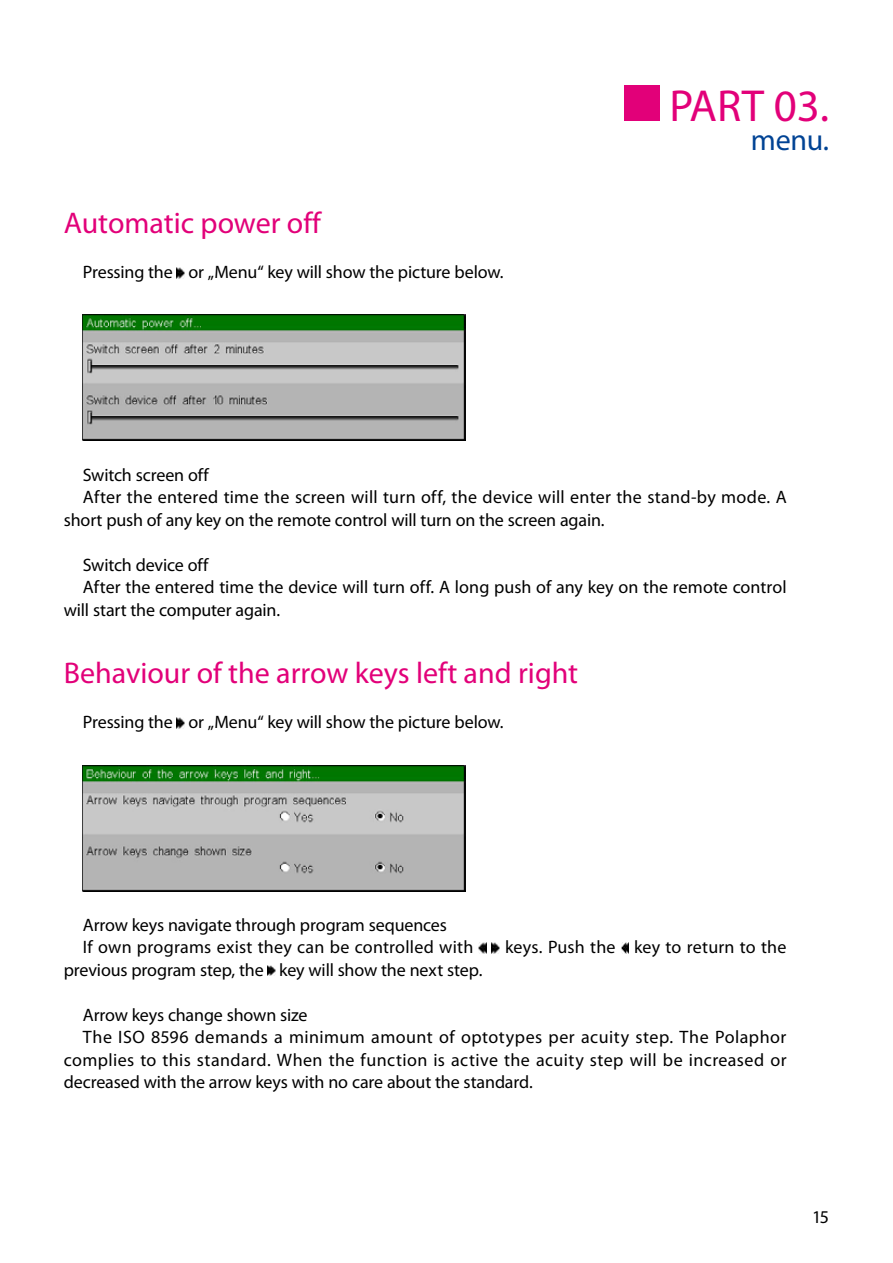
<style>
.page{position:relative;width:893px;height:1263px;background:#fff}
.page>*{position:absolute;margin:0;border:0;box-sizing:border-box;transform-origin:0 0}
.t1{font:45px "Myriad Pro";color:#e20079}
.t2{font:30px "Myriad Pro";color:#e20079}
.t3{font:30px "Myriad Pro";color:#004394}
.t4{font:18px/22.5px "Myriad Pro";color:#000}
.t5{font:18px "Myriad Pro";letter-spacing:.025em;color:#000}
</style>
<div class="page">
<div style="left:624px;top:85px;width:36px;height:36px;background:#e20079"></div>
<svg style="left:177px;top:267px;width:8px;height:11px"></svg>
<img style="left:83px;top:314px;width:383px;height:126px">
<svg style="left:177px;top:717px;width:8px;height:11px"></svg>
<img style="left:83px;top:766px;width:383px;height:126px">
<svg style="left:479px;top:942px;width:21px;height:11px"></svg>
<svg style="left:621px;top:942px;width:8px;height:11px"></svg>
<svg style="left:268px;top:965px;width:7px;height:10px"></svg>
<h2 class="t2" style="left:64px;top:204px;width:259px">Automatic power off</h2>
<p class="t4" style="left:83px;top:260px;width:422px">Pressing the or „Menu“ key will show the picture below.</p>
<h1 class="t1" style="left:669px;top:78px;width:161px">PART 03.</h1>
<h2 class="t3" style="left:751px;top:121px;width:80px">menu.</h2>
<p class="t4" style="left:83px;top:463px;width:127px">Switch screen off</p>
<p class="t4" style="left:83px;top:485px;width:705px">After the entered time the screen will turn off, the device will enter the stand-by mode. A</p>
<p class="t4" style="left:64px;top:508px;width:542px">short push of any key on the remote control will turn on the screen again.</p>
<p class="t4" style="left:83px;top:553px;width:127px">Switch device off</p>
<p class="t4" style="left:83px;top:575px;width:705px">After the entered time the device will turn off. A long push of any key on the remote control</p>
<p class="t4" style="left:64px;top:598px;width:218px">will start the computer again.</p>
<h2 class="t2" style="left:64px;top:654px;width:516px">Behaviour of the arrow keys left and right</h2>
<p class="t4" style="left:83px;top:710px;width:422px">Pressing the or „Menu“ key will show the picture below.</p>
<p class="t4" style="left:83px;top:913px;width:392px">Arrow keys navigate through program sequences<br>If own programs exist they can be controlled with</p>
<p class="t4" style="left:505px;top:935px;width:283px">keys. Push the key to return to the</p>
<p class="t4" style="left:64px;top:958px;width:420px">previous program step, the key will show the next step.</p>
<p class="t4" style="left:83px;top:1003px;width:226px">Arrow keys change shown size</p>
<p class="t5" style="left:83px;top:1026px;width:705px">The ISO 8596 demands a minimum amount of optotypes per acuity step. The Polaphor</p>
<p class="t5" style="left:64px;top:1048px;width:724px">complies to this standard. When the function is active the acuity step will be increased or</p>
<p class="t4" style="left:64px;top:1070px;width:471px">decreased with the arrow keys with no care about the standard.</p>
<p class="t4" style="left:812px;top:1205px;width:19px">15</p>
</div>
